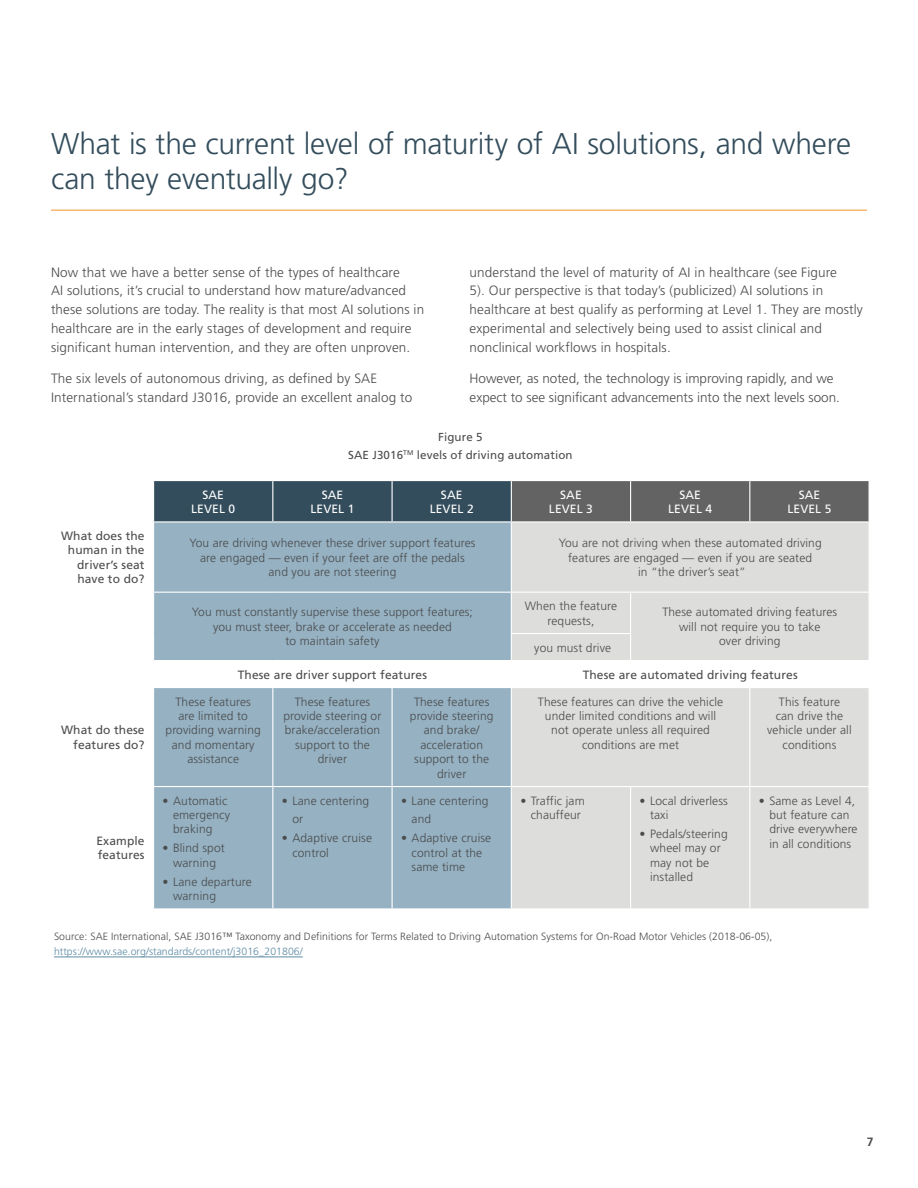
<style>
.page{position:relative;width:918px;height:1188px;background:#fff}
.page>*{position:absolute;margin:0;border:0;box-sizing:border-box;transform-origin:0 0}
.Exec_Insight_Head{font:300 30px/34.5px "Frutiger";letter-spacing:-.01em;color:#334d5c}
.Body_Copy{font:300 13.5px/18.8px "Frutiger";letter-spacing:.01em;color:#4b4c4d}
.table_copy{font:300 12px/14.4px "Frutiger";letter-spacing:.01em;color:#4b4c4d;text-align:center}
.Chart_copy{font:12px/14.4px "Frutiger";letter-spacing:.01em;color:#4b4c4d;text-align:right}
.table_copy-2{font:12px "Frutiger";letter-spacing:.01em;color:#4b4c4d}
.table_copy-3{font:12px/14.4px "Frutiger";letter-spacing:.01em;color:#fff;text-align:center}
.Mugshot_name{font:700 12px "Frutiger";color:#4b4c4d}
.Chart_title{font:11.55px "Frutiger";letter-spacing:.01em;color:#4b4c4d}
.Chart_Source{font:300 10.5px/14.4px "Frutiger";letter-spacing:.005em;color:#4b4c4d}
.s1{color:#5d8ba4}
</style>
<div class="page">
<hr style="left:51px;top:210px;width:816px;height:1px;background:#f79328">
<hr style="left:54px;top:957px;width:249px;height:1px;background:#5d8ba4">
<svg style="left:154px;top:481px;width:715px;height:40px;background:#4b595f"></svg>
<svg style="left:154px;top:523px;width:357px;height:385px;background:#9db7c6"></svg>
<svg style="left:512px;top:523px;width:357px;height:385px;background:#e1e1df"></svg>
<div style="left:154px;top:592px;width:357px;height:69px;background:#95b1c2"></div>
<div style="left:511px;top:634px;width:120px;height:27px;background:#dddddb"></div>
<div style="left:512px;top:688px;width:237px;height:220px;background:#dddddb"></div>
<hr style="left:272px;top:481px;width:1px;height:40px;background:#fff">
<hr style="left:392px;top:481px;width:1px;height:40px;background:#fff">
<hr style="left:511px;top:481px;width:1px;height:40px;background:#fff">
<hr style="left:630px;top:481px;width:1px;height:40px;background:#fff">
<hr style="left:749px;top:481px;width:1px;height:40px;background:#fff">
<hr style="left:154px;top:592px;width:119px;height:1px;background:#fff">
<hr style="left:273px;top:592px;width:119px;height:1px;background:#fff">
<hr style="left:392px;top:592px;width:119px;height:1px;background:#fff">
<hr style="left:511px;top:592px;width:120px;height:1px;background:#fff">
<hr style="left:631px;top:592px;width:119px;height:1px;background:#fff">
<hr style="left:630px;top:593px;width:1px;height:40px;background:#fff">
<hr style="left:750px;top:592px;width:120px;height:1px;background:#fff">
<hr style="left:511px;top:633px;width:120px;height:1px;background:#fff">
<svg style="left:630px;top:634px;width:1px;height:26px"></svg>
<hr style="left:154px;top:660px;width:119px;height:1px;background:#fff">
<hr style="left:273px;top:660px;width:119px;height:1px;background:#fff">
<hr style="left:511px;top:660px;width:120px;height:1px;background:#fff">
<svg style="left:392px;top:634px;width:120px;height:274px"></svg>
<hr style="left:631px;top:660px;width:119px;height:1px;background:#fff">
<hr style="left:750px;top:660px;width:120px;height:1px;background:#fff">
<hr style="left:154px;top:687px;width:119px;height:1px;background:#fff">
<hr style="left:273px;top:687px;width:119px;height:1px;background:#fff">
<hr style="left:272px;top:688px;width:1px;height:98px;background:#fff">
<hr style="left:392px;top:687px;width:119px;height:1px;background:#fff">
<hr style="left:392px;top:688px;width:1px;height:98px;background:#fff">
<hr style="left:511px;top:687px;width:120px;height:1px;background:#fff">
<hr style="left:511px;top:688px;width:1px;height:98px;background:#fff">
<hr style="left:631px;top:687px;width:119px;height:1px;background:#fff">
<hr style="left:750px;top:687px;width:120px;height:1px;background:#fff">
<hr style="left:749px;top:688px;width:1px;height:98px;background:#fff">
<hr style="left:154px;top:786px;width:119px;height:1px;background:#fff">
<hr style="left:273px;top:786px;width:119px;height:1px;background:#fff">
<hr style="left:272px;top:787px;width:1px;height:121px;background:#fff">
<hr style="left:392px;top:786px;width:119px;height:1px;background:#fff">
<hr style="left:392px;top:787px;width:1px;height:121px;background:#fff">
<hr style="left:511px;top:786px;width:120px;height:1px;background:#fff">
<hr style="left:511px;top:787px;width:1px;height:121px;background:#fff">
<hr style="left:631px;top:786px;width:119px;height:1px;background:#fff">
<hr style="left:630px;top:787px;width:1px;height:121px;background:#fff">
<hr style="left:750px;top:786px;width:120px;height:1px;background:#fff">
<hr style="left:749px;top:787px;width:1px;height:121px;background:#fff">
<p class="Exec_Insight_Head" style="left:51px;top:127px;width:802px">What is the current level of maturity of AI solutions, and where can they eventually go?</p>
<p class="Body_Copy" style="left:51px;top:263px;width:375px">Now that we have a better sense of the types of healthcare<br>AI solutions, it’s crucial to understand how mature/advanced these solutions are today. The reality is that most AI solutions in healthcare are in the early stages of development and require significant human intervention, and they are often unproven.</p>
<p class="Body_Copy" style="left:51px;top:369px;width:363px">The six levels of autonomous driving, as defined by SAE<br>International’s standard J3016, provide an excellent analog to</p>
<p class="Body_Copy" style="left:470px;top:263px;width:395px">understand the level of maturity of AI in healthcare (see Figure<br>5). Our perspective is that today’s (publicized) AI solutions in healthcare at best qualify as performing at Level 1. They are mostly experimental and selectively being used to assist clinical and nonclinical workflows in hospitals.</p>
<p class="Body_Copy" style="left:470px;top:369px;width:372px">However, as noted, the technology is improving rapidly, and we expect to see significant advancements into the next levels soon.</p>
<p class="Chart_title" style="left:438px;top:430px;width:46px">Figure 5</p>
<p class="Chart_title" style="left:348px;top:448px;width:226px">SAE J3016<sup>TM</sup> levels of driving automation</p>
<p class="table_copy-3" style="left:191px;top:487px;width:46px">SAE<br>LEVEL 0</p>
<p class="table_copy-3" style="left:310px;top:487px;width:46px">SAE<br>LEVEL 1</p>
<p class="table_copy-3" style="left:430px;top:487px;width:46px">SAE<br>LEVEL 2</p>
<p class="table_copy-3" style="left:549px;top:487px;width:46px">SAE<br>LEVEL 3</p>
<p class="table_copy-3" style="left:668px;top:487px;width:46px">SAE<br>LEVEL 4</p>
<p class="table_copy-3" style="left:787px;top:487px;width:46px">SAE<br>LEVEL 5</p>
<p class="Chart_copy" style="left:61px;top:529px;width:85px">What does the human in the driver’s seat have to do?</p>
<p class="table_copy" style="left:189px;top:536px;width:288px">You are driving whenever these driver support features are engaged — even if your feet are off the pedals and you are not steering</p>
<p class="table_copy" style="left:559px;top:536px;width:265px">You are not driving when these automated driving features are engaged — even if you are seated<br>in “the driver’s seat”</p>
<p class="table_copy" style="left:192px;top:605px;width:282px">You must constantly supervise these support features; you must steer, brake or accelerate as needed<br>to maintain safety</p>
<p class="table_copy" style="left:525px;top:599px;width:94px">When the feature requests,</p>
<p class="table_copy" style="left:662px;top:605px;width:176px">These automated driving features will not require you to take<br>over driving</p>
<p class="table_copy" style="left:534px;top:640px;width:78px">you must drive</p>
<p class="Chart_copy" style="left:61px;top:723px;width:85px">What do these features do?</p>
<p class="Chart_copy" style="left:97px;top:834px;width:50px;text-align:left">Example features</p>
<p class="table_copy-2" style="left:238px;top:667px;width:191px">These are driver support features</p>
<p class="table_copy-2" style="left:583px;top:667px;width:216px">These are automated driving features</p>
<p class="table_copy" style="left:166px;top:694px;width:97px">These features<br>are limited to providing warning and momentary assistance</p>
<p class="table_copy" style="left:283px;top:694px;width:99px">These features provide steering or brake/acceleration support to the driver</p>
<p class="table_copy" style="left:410px;top:694px;width:85px">These features provide steering and brake/ acceleration support to the driver</p>
<p class="table_copy" style="left:538px;top:694px;width:187px">These features can drive the vehicle under limited conditions and will not operate unless all required conditions are met</p>
<p class="table_copy" style="left:767px;top:694px;width:86px">This feature<br>can drive the vehicle under all conditions</p>
<p class="table_copy" style="left:173px;top:793px;width:58px;text-align:left;text-indent:-10px">• Automatic emergency braking</p>
<p class="table_copy" style="left:163px;top:841px;width:64px">• Blind spot warning</p>
<p class="table_copy" style="left:173px;top:874px;width:80px;text-align:left;text-indent:-10px">• Lane departure warning</p>
<p class="table_copy" style="left:282px;top:793px;width:89px">• Lane centering</p>
<p class="table_copy" style="left:292px;top:812px;width:12px">or</p>
<p class="table_copy" style="left:292px;top:831px;width:81px;text-align:left;text-indent:-10px">• Adaptive cruise control</p>
<p class="table_copy" style="left:401px;top:793px;width:89px">• Lane centering</p>
<p class="table_copy" style="left:412px;top:812px;width:21px">and</p>
<p class="table_copy" style="left:412px;top:831px;width:81px;text-align:left;text-indent:-10px">• Adaptive cruise control at the same time</p>
<p class="table_copy" style="left:520px;top:793px;width:66px">• Traffic jam chauffeur</p>
<p class="table_copy" style="left:650px;top:793px;width:79px;text-align:left;text-indent:-10px">• Local driverless taxi</p>
<p class="table_copy" style="left:650px;top:827px;width:79px;text-align:left;text-indent:-10px">• Pedals/steering wheel may or may not be installed</p>
<p class="table_copy" style="left:769px;top:793px;width:90px;text-align:left;text-indent:-10px">• Same as Level 4, but feature can drive everywhere in all conditions</p>
<p class="Chart_Source" style="left:54px;top:930px;width:720px">Source: SAE International, SAE J3016™ Taxonomy and Definitions for Terms Related to Driving Automation Systems for On-Road Motor Vehicles (2018-06-05), <span class="s1">https://www.sae.org/standards/content/j3016_201806/</span></p>
<p class="Mugshot_name" style="left:867px;top:1135px;width:8px">7</p>
</div>
